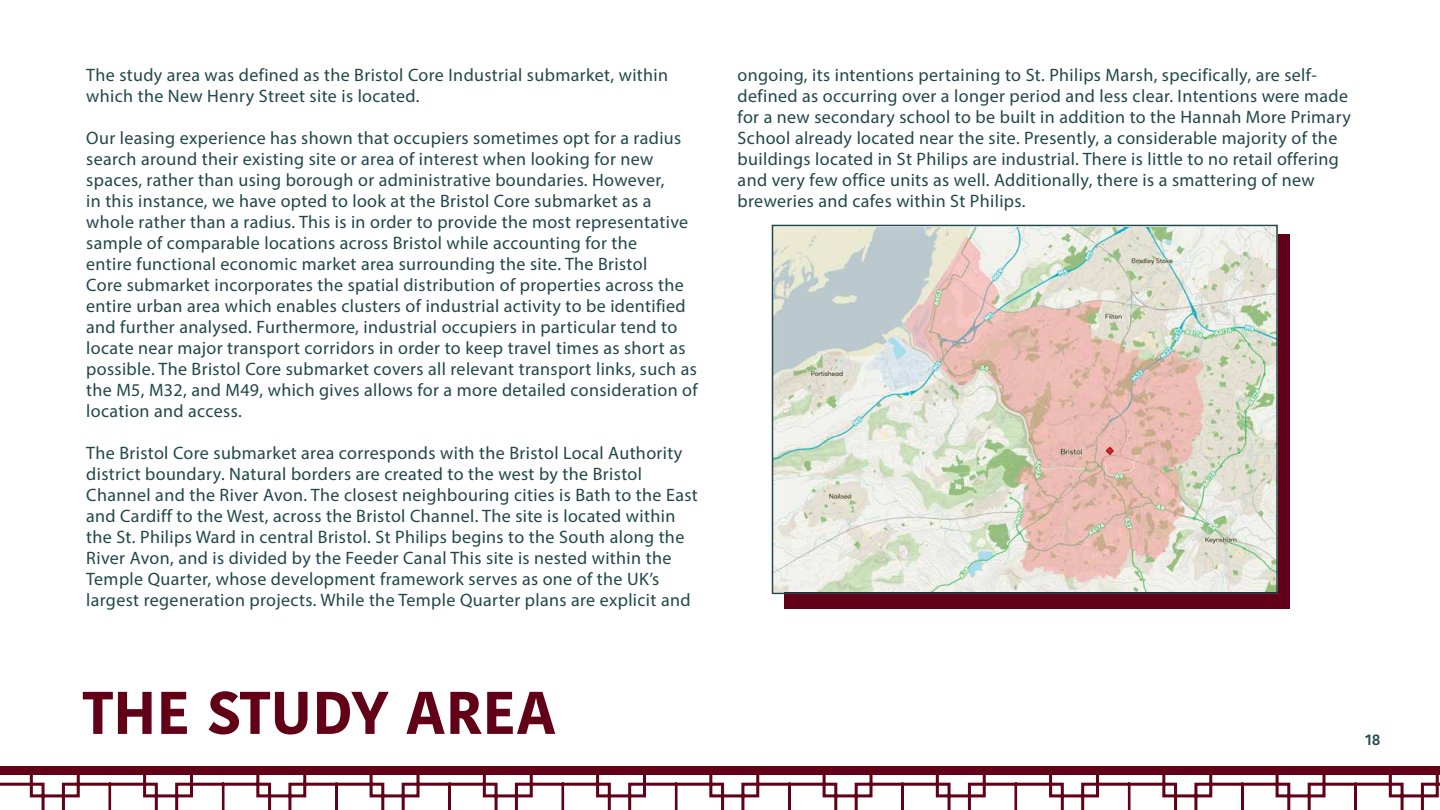
<style>
.page{position:relative;width:1440px;height:810px;background:#fff}
.page>*{position:absolute;margin:0;border:0;box-sizing:border-box;transform-origin:0 0}
.t1{font:700 60px "Kohinoor Bangla";color:#610017}
.t2{font:18px/21px "Myriad Pro";letter-spacing:.02em;color:#21474a}
.t3{font:600 15px "Kohinoor Bangla";color:#20474a}
</style>
<div class="page">
<div style="left:785px;top:235px;width:505px;height:374px;background:#610018"></div>
<img style="left:775px;top:228px;width:500px;height:363px">
<div style="left:772px;top:225px;width:506px;height:369px;border:2px solid #21474a"></div>
<svg style="left:0;top:775px;width:1440px;height:35px"></svg>
<div style="left:0;top:766px;width:1440px;height:9px;background:#610018"></div>
<p class="t2" style="left:86px;top:64px;width:583px">The study area was defined as the Bristol Core Industrial submarket, within which the New Henry Street site is located.</p>
<p class="t2" style="left:86px;top:127px;width:613px">Our leasing experience has shown that occupiers sometimes opt for a radius search around their existing site or area of interest when looking for new spaces, rather than using borough or administrative boundaries. However,<br>in this instance, we have opted to look at the Bristol Core submarket as a whole rather than a radius. This is in order to provide the most representative sample of comparable locations across Bristol while accounting for the<br>entire functional economic market area surrounding the site. The Bristol<br>Core submarket incorporates the spatial distribution of properties across the entire urban area which enables clusters of industrial activity to be identified and further analysed. Furthermore, industrial occupiers in particular tend to locate near major transport corridors in order to keep travel times as short as possible. The Bristol Core submarket covers all relevant transport links, such as the M5, M32, and M49, which gives allows for a more detailed consideration of location and access.</p>
<p class="t2" style="left:86px;top:442px;width:613px">The Bristol Core submarket area corresponds with the Bristol Local Authority district boundary. Natural borders are created to the west by the Bristol Channel and the River Avon. The closest neighbouring cities is Bath to the East and Cardiff to the West, across the Bristol Channel. The site is located within the St. Philips Ward in central Bristol. St Philips begins to the South along the River Avon, and is divided by the Feeder Canal This site is nested within the Temple Quarter, whose development framework serves as one of the UK’s largest regeneration projects. While the Temple Quarter plans are explicit and</p>
<h1 class="t1" style="left:83px;top:660px;width:475px">THE STUDY AREA</h1>
<p class="t2" style="left:738px;top:64px;width:615px">ongoing, its intentions pertaining to St. Philips Marsh, specifically, are self&shy;defined as occurring over a longer period and less clear. Intentions were made for a new secondary school to be built in addition to the Hannah More Primary School already located near the site. Presently, a considerable majority of the buildings located in St Philips are industrial. There is little to no retail offering and very few office units as well. Additionally, there is a smattering of new breweries and cafes within St Philips.</p>
<p class="t3" style="left:1365px;top:727px;width:17px">18</p>
</div>
